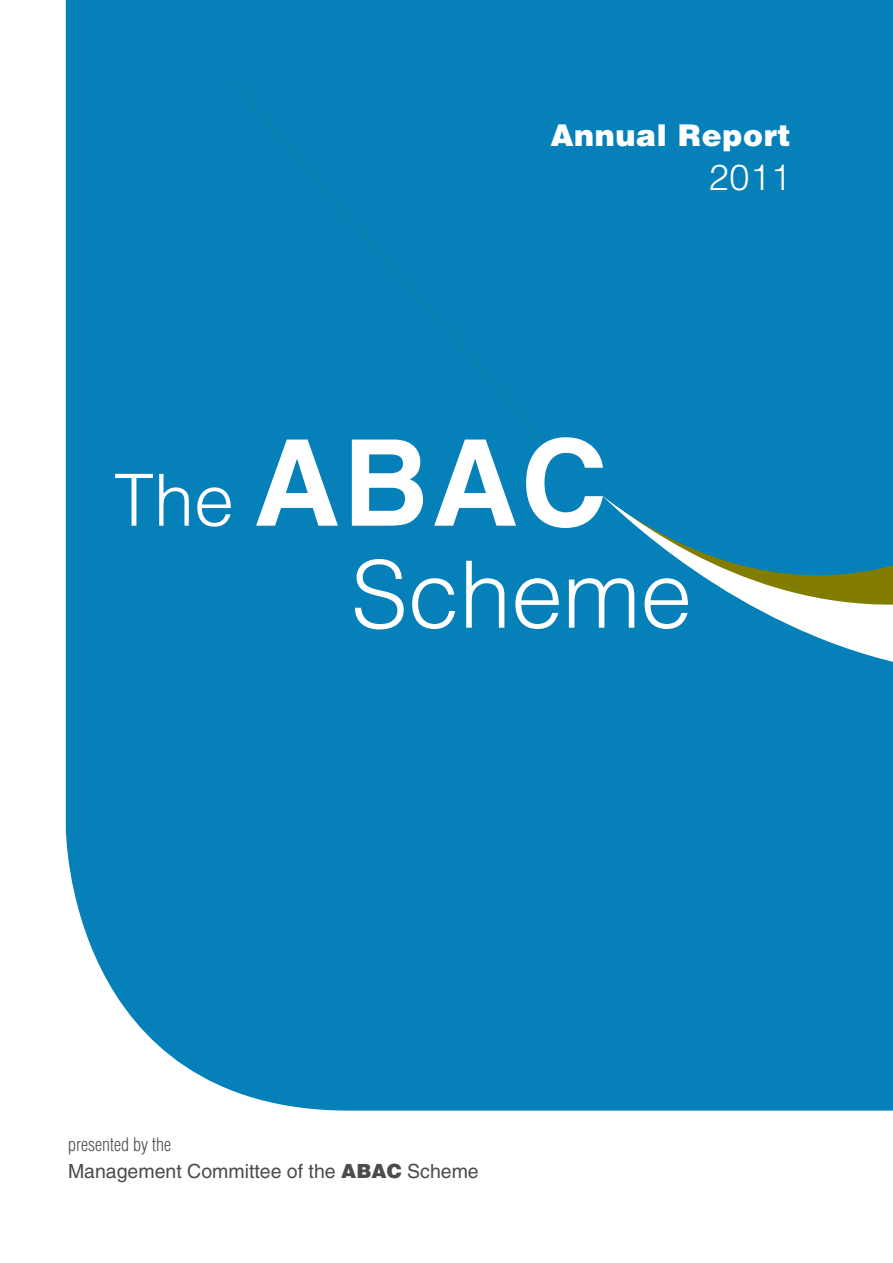
<style>
.page{position:relative;width:893px;height:1263px;background:#fff}
.page>*{position:absolute;margin:0;border:0;box-sizing:border-box;transform-origin:0 0}
.t1{font:700 120px "Helvetica";color:#fff}
.t2{font:300 93px "Helvetica";color:#fff}
.t3{font:300 36px "Helvetica";color:#fff}
.t4{font:900 30px "Helvetica";letter-spacing:.02em;color:#fff}
.t5{font:19.5px "Helvetica";color:#4b4c4d}
.t6{font:300 condensed 18px "Helvetica";color:#4b4c4d}
.s1{font-weight:300;font-size:72px}
.s2{font-weight:900}
</style>
<div class="page">
<div style="left:66px;top:0;width:827px;height:1110px;background:#0580b8"></div>
<div style="left:203px;top:712px;width:690px;height:181px;background:#0580b8"></div>
<div style="left:233px;top:712px;width:660px;height:70px;background:#0580b8"></div>
<div style="left:175px;top:0;width:718px;height:712px;background:#0580b8"></div>
<h3 class="t4" style="left:550px;top:116px;width:242px">Annual Report</h3>
<h3 class="t3" style="left:709px;top:155px;width:84px">2011</h3>
<h1 class="t1" style="left:114px;top:410px;width:495px"><span class="s1">The</span> ABAC</h1>
<h2 class="t2" style="left:351px;top:537px;width:343px">Scheme</h2>
<p class="t6" style="left:68px;top:1133px;width:104px">presented by the</p>
<p class="t5" style="left:68px;top:1159px;width:412px">Management Committee of the <span class="s2">ABAC</span> Scheme</p>
</div>
